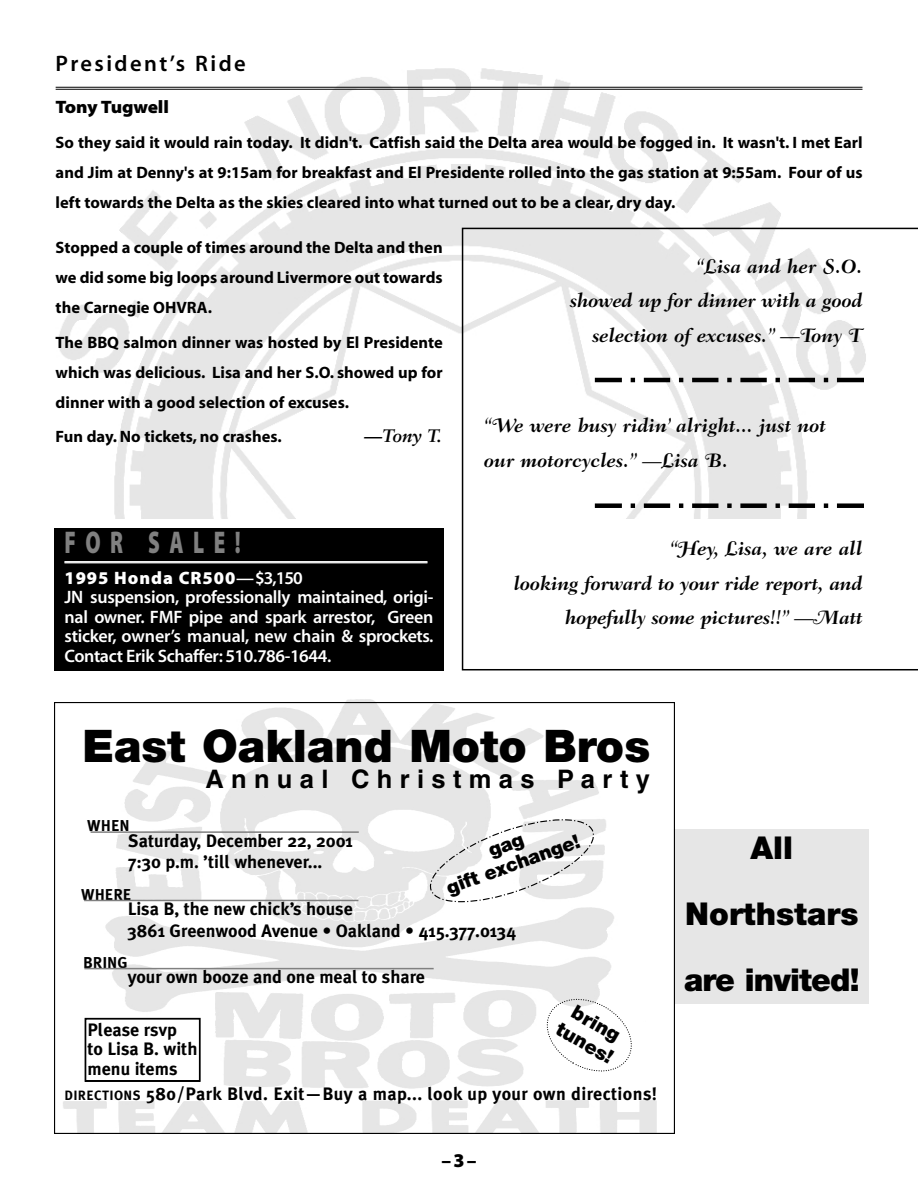
<style>
.page{position:relative;width:918px;height:1188px;background:#fff}
.page>*{position:absolute;margin:0;border:0;box-sizing:border-box;transform-origin:0 0}
.t1{font:900 45px "Helvetica Neue";color:#000}
.t2{font:900 31.5px/66px "Helvetica Neue";color:#000;text-align:center}
.t3{font:31.5px "Myriad MM 830 600";letter-spacing:.45em;color:#808080;scale:.67 1}
.t4{font:700 25.5px "Helvetica";letter-spacing:.29em;color:#000}
.t5{font:22.5px "Myriad MM 565 600";letter-spacing:.105em;color:#000}
.t6{font:19.5px/34.5px "Fairfield LH Sw Bold Italic Os F";letter-spacing:-.01em;color:#000;text-align:right}
.t7{font:900 19.5px/22.5px "Helvetica Neue";color:#000}
.t8{font:19.5px "Myriad MM 830 600";color:#000}
.t9{font:700 18px/21.6px "Meta Plus";color:#000}
.t10{font:18px/19.5px "Myriad MM 565 600";letter-spacing:-.02em;color:#fff;text-align:justify}
.t11{font:700 18px "Meta Plus";letter-spacing:.02em;color:#000}
.t12{font:18px "Myriad MM 830 600";letter-spacing:.05em;color:#fff}
.t13{font:18px "Myriad MM 830 700";letter-spacing:-.005em;color:#000}
.t14{font:italic 700 18px "Sabon";color:#000}
.t15{font:16.5px/30px "Myriad MM 700 600";color:#000;text-align:justify}
.t16{font:700 15.75px "Meta Plus";color:#000}
.s1{font-family:"Myriad MM 565 600"}
.s2{font-size:13.5px}
</style>
<div class="page">
<img style="left:55px;top:68px;width:833px;height:451px">
<hr style="left:56px;top:87px;width:806px;height:1px;background:#000">
<hr style="left:56px;top:89px;width:806px;height:1px;background:#000">
<svg style="left:462px;top:228px;width:456px;height:442px"></svg>
<div style="left:54px;top:528px;width:390px;height:142px;background:#000"></div>
<hr style="left:64px;top:561px;width:363px;height:1px;background:#fff">
<hr style="left:64px;top:562px;width:363px;height:1px;background:#fff">
<hr style="left:64px;top:563px;width:363px;height:1px;background:#fff">
<img style="left:63px;top:699px;width:594px;height:433px">
<hr style="left:91px;top:831px;width:268px;height:2px;background:#808080">
<hr style="left:84px;top:900px;width:274px;height:1px;background:#808080">
<hr style="left:84px;top:968px;width:350px;height:1px;background:#808080">
<svg style="left:545px;top:997px;width:89px;height:76px"></svg>
<svg style="left:427px;top:818px;width:170px;height:85px"></svg>
<svg style="left:85px;top:1018px;width:116px;height:64px"></svg>
<div style="left:675px;top:829px;width:193px;height:175px;background:#e6e6e6"></div>
<h3 class="t5" style="left:56px;top:55px;width:192px">President’s Ride</h3>
<p class="t13" style="left:56px;top:101px;width:115px">Tony Tugwell</p>
<p class="t15" style="left:56px;top:129px;width:808px">So they said it would rain today. It didn't. Catfish said the Delta area would be fogged in. It wasn't. I met Earl and Jim at Denny's at 9:15am for breakfast and El Presidente rolled into the gas station at 9:55am. Four of us left towards the Delta as the skies cleared into what turned out to be a clear, dry day.</p>
<p class="t15" style="left:56px;top:235px;width:389px">Stopped a couple of times around the Delta and then we did some big loops around Livermore out towards the Carnegie OHVRA.</p>
<p class="t15" style="left:56px;top:329px;width:389px">The BBQ salmon dinner was hosted by El Presidente which was delicious. Lisa and her S.O. showed up for dinner with a good selection of excuses.</p>
<p class="t15" style="left:56px;top:424px;width:228px">Fun day. No tickets, no crashes.</p>
<p class="t14" style="left:364px;top:429px;width:79px">—Tony T.</p>
<p class="t6" style="left:570px;top:251px;width:294px">“Lisa and her S.O.<br>showed up for dinner with a good selection of excuses.” —Tony T</p>
<p class="t6" style="left:484px;top:410px;width:343px;text-align:left">“We were busy ridin’ alright... just not our motorcycles.” —Lisa B.</p>
<h2 class="t3" style="left:64px;top:530px;width:265px">FOR SALE!</h2>
<p class="t12" style="left:64px;top:571px;width:240px">1995 Honda CR500<span class="s1">—$3,150</span></p>
<p class="t10" style="left:64px;top:589px;width:371px">JN suspension, professionally maintained, origi&shy;nal owner. FMF pipe and spark arrestor, Green sticker, owner’s manual, new chain &amp; sprockets.<br>Contact Erik Schaffer: 510.786-1644.</p>
<p class="t6" style="left:514px;top:533px;width:350px">“Hey, Lisa, we are all<br>looking forward to your ride report, and hopefully some pictures!!” —Matt</p>
<h1 class="t1" style="left:82px;top:730px;width:569px">East Oakland Moto Bros</h1>
<h3 class="t4" style="left:205px;top:770px;width:446px">Annual Christmas Party</h3>
<p class="t16" style="left:87px;top:820px;width:44px">WHEN</p>
<p class="t9" style="left:128px;top:832px;width:226px">Saturday, December 22, 2001<br>7:30 p.m. ’till whenever...</p>
<p class="t16" style="left:81px;top:889px;width:52px">WHERE</p>
<p class="t9" style="left:128px;top:900px;width:390px">Lisa B, the new chick’s house<br>3861 Greenwood Avenue • Oakland • 415.377.0134</p>
<p class="t16" style="left:83px;top:957px;width:46px">BRING</p>
<p class="t9" style="left:128px;top:969px;width:299px">your own booze and one meal to share</p>
<p class="t7" style="left:437px;top:860px;width:142px;line-height:21px;text-align:center;rotate:-20deg">gag<br>gift exchange!</p>
<p class="t9" style="left:88px;top:1022px;width:111px;line-height:19.5px">Please rsvp<br>to Lisa B. with menu items</p>
<p class="t7" style="left:574px;top:999px;width:64px;rotate:30deg">bring tunes!</p>
<p class="t11" style="left:64px;top:1088px;width:594px"><span class="s2">DIRECTIONS</span> 58o/Park Blvd. Exit—Buy a map... look up your own directions!</p>
<p class="t8" style="left:442px;top:1153px;width:36px">–3–</p>
<h2 class="t2" style="left:684px;top:817px;width:177px">All<br>Northstars are invited!</h2>
</div>
